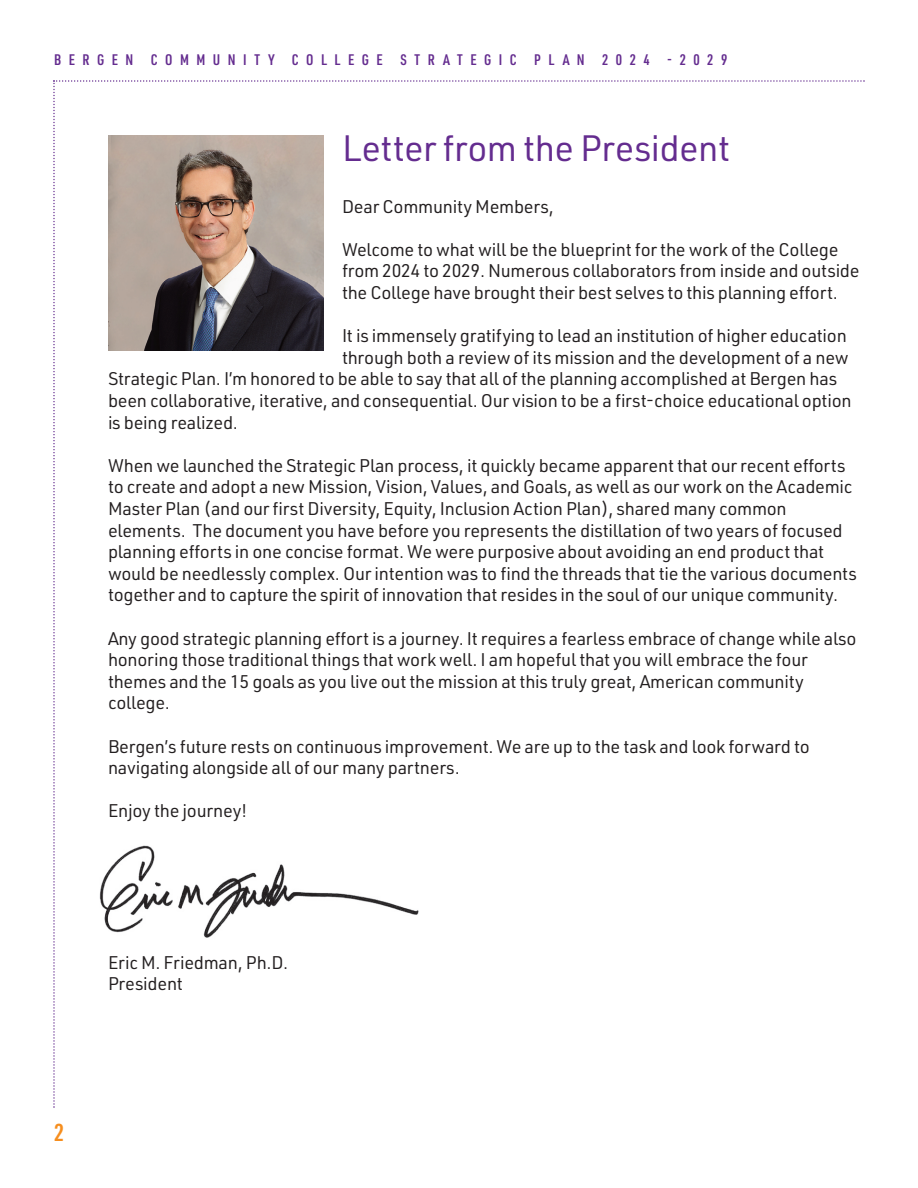
<style>
.page{position:relative;width:918px;height:1188px;background:#fff}
.page>*{position:absolute;margin:0;border:0;box-sizing:border-box;transform-origin:0 0}
.t1{font:36px "URWDIN";letter-spacing:-.015em;color:#642c8f}
.t2{font:600 24px "URWDIN Cond";color:#f68e1e}
.t3{font:18px/21.6px "URWDIN";letter-spacing:-.015em;color:#231f20}
.t4{font:600 15px "URWDIN Cond";letter-spacing:.5em;color:#642c8f}
</style>
<div class="page">
<img style="left:108px;top:135px;width:216px;height:216px">
<img style="left:99px;top:845px;width:320px;height:93px">
<p class="t4" style="left:54px;top:54px;width:675px">BERGEN COMMUNITY COLLEGE STRATEGIC PLAN 2024 -2029</p>
<h1 class="t1" style="left:342px;top:135px;width:390px">Letter from the President</h1>
<p class="t3" style="left:342px;top:198px;width:213px">Dear Community Members,</p>
<p class="t3" style="left:342px;top:241px;width:519px">Welcome to what will be the blueprint for the work of the College from 2024 to 2029. Numerous collaborators from inside and outside the College have brought their best selves to this planning effort.</p>
<p class="t3" style="left:342px;top:327px;width:506px">It is immensely gratifying to lead an institution of higher education</p>
<p class="t3" style="left:342px;top:349px;width:508px">through both a review of its mission and the development of a new</p>
<p class="t3" style="left:108px;top:370px;width:731px">Strategic Plan. I’m honored to be able to say that all of the planning accomplished at Bergen has</p>
<p class="t3" style="left:108px;top:392px;width:745px">been collaborative, iterative, and consequential. Our vision to be a first-choice educational option</p>
<p class="t3" style="left:108px;top:414px;width:132px">is being realized.</p>
<p class="t3" style="left:108px;top:457px;width:751px">When we launched the Strategic Plan process, it quickly became apparent that our recent efforts to create and adopt a new Mission, Vision, Values, and Goals, as well as our work on the Academic Master Plan (and our first Diversity, Equity, Inclusion Action Plan), shared many common elements. The document you have before you represents the distillation of two years of focused planning efforts in one concise format. We were purposive about avoiding an end product that would be needlessly complex. Our intention was to find the threads that tie the various documents together and to capture the spirit of innovation that resides in the soul of our unique community.</p>
<p class="t3" style="left:108px;top:630px;width:750px">Any good strategic planning effort is a journey. It requires a fearless embrace of change while also honoring those traditional things that work well. I am hopeful that you will embrace the four themes and the 15 goals as you live out the mission at this truly great, American community college.</p>
<p class="t3" style="left:108px;top:738px;width:703px">Bergen’s future rests on continuous improvement. We are up to the task and look forward to navigating alongside all of our many partners.</p>
<p class="t3" style="left:108px;top:802px;width:140px">Enjoy the journey!</p>
<p class="t3" style="left:108px;top:954px;width:182px">Eric M. Friedman, Ph.D.<br>President</p>
<h2 class="t2" style="left:54px;top:1124px;width:12px">2</h2>
</div>
